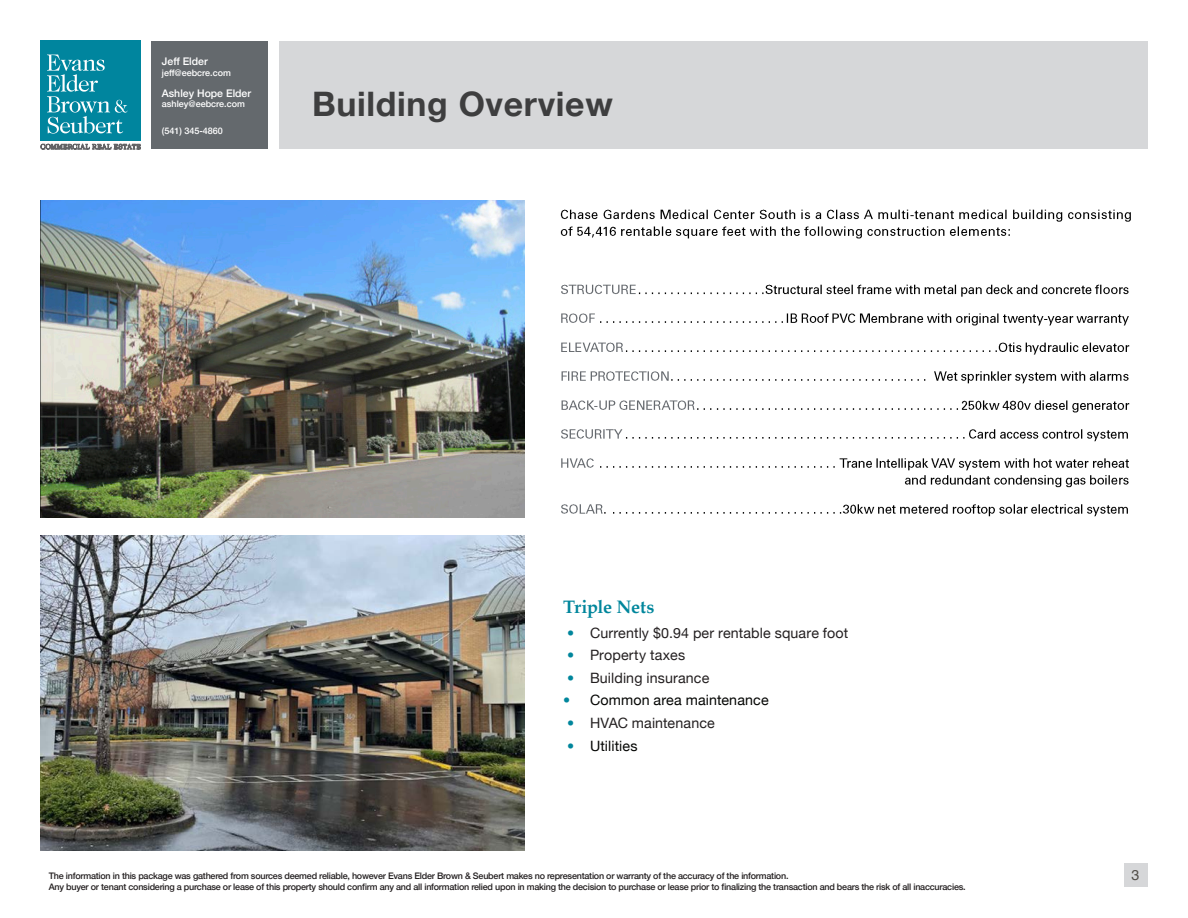
<style>
.page{position:relative;width:1188px;height:918px;background:#fff}
.page>*{position:absolute;margin:0;border:0;box-sizing:border-box;transform-origin:0 0}
.Page_Header{font:700 33.75px "Helvetica Neue";letter-spacing:.02em;color:#3e3e3f}
.Bullet_Points{font:700 18px "Palatino";letter-spacing:-.02em;color:#00869c}
.Bullet_Points-2{font:14.25px "Helvetica Neue";letter-spacing:.01em;color:#231f20}
.Bullet_Points-3{font:14.25px "Helvetica Neue";letter-spacing:.01em;color:#040503}
.Paragraph{font:14.25px "Helvetica";color:#534f49}
.t1{font:500 10.5px "Helvetica Neue";color:#fff}
.t2{font:500 9px/10.5px "Helvetica Neue";letter-spacing:-.025em;color:#231f20}
.t3{font:500 9px "Helvetica Neue";color:#fff}
.s1{font-weight:500;color:#00869c}
</style>
<div class="page">
<div style="left:151px;top:41px;width:117px;height:108px;background:#64696d"></div>
<div style="left:279px;top:41px;width:869px;height:108px;background:#d6d7d9"></div>
<div style="left:1124px;top:864px;width:24px;height:23px;background:#d6d7d9"></div>
<div style="left:41px;top:41px;width:100px;height:100px;background:#00859e"></div>
<svg style="left:47px;top:55px;width:80px;height:79px"></svg>
<svg style="left:41px;top:144px;width:100px;height:5px"></svg>
<img style="left:560px;top:209px;width:571px;height:308px">
<img style="left:40px;top:201px;width:485px;height:316px">
<img style="left:40px;top:536px;width:484px;height:314px">
<p class="t1" style="left:162px;top:53px;width:47px">Jeff Elder</p>
<p class="t3" style="left:162px;top:65px;width:71px">jeff@eebcre.com</p>
<p class="t1" style="left:162px;top:85px;width:91px">Ashley Hope Elder</p>
<p class="t3" style="left:162px;top:97px;width:85px">ashley@eebcre.com</p>
<p class="t3" style="left:162px;top:124px;width:63px">(541) 345-4860</p>
<p class="Page_Header" style="left:312px;top:78px;width:302px">Building Overview</p>
<p class="Bullet_Points" style="left:563px;top:592px;width:93px">Triple Nets</p>
<p class="Bullet_Points-2" style="left:567px;top:623px;width:283px"><span class="s1">•</span> Currently $0.94 per rentable square foot</p>
<p class="Bullet_Points-2" style="left:567px;top:645px;width:120px"><span class="s1">•</span> Property taxes</p>
<p class="Bullet_Points-2" style="left:567px;top:668px;width:144px"><span class="s1">•</span> Building insurance</p>
<p class="Bullet_Points-3" style="left:563px;top:690px;width:207px"><span class="s1">•</span> Common area maintenance</p>
<p class="Bullet_Points-2" style="left:567px;top:713px;width:149px"><span class="s1">•</span> HVAC maintenance</p>
<p class="Bullet_Points-3" style="left:567px;top:735px;width:72px"><span class="s1">•</span> Utilities</p>
<p class="t2" style="left:49px;top:870px;width:919px">The information in this package was gathered from sources deemed reliable, however Evans Elder Brown &amp; Seubert makes no representation or warranty of the accuracy of the information.<br>Any buyer or tenant considering a purchase or lease of this property should confirm any and all information relied upon in making the decision to purchase or lease prior to finalizing the transaction and bears the risk of all inaccuracies.</p>
<p class="Paragraph" style="left:1132px;top:864px;width:9px">3</p>
</div>
